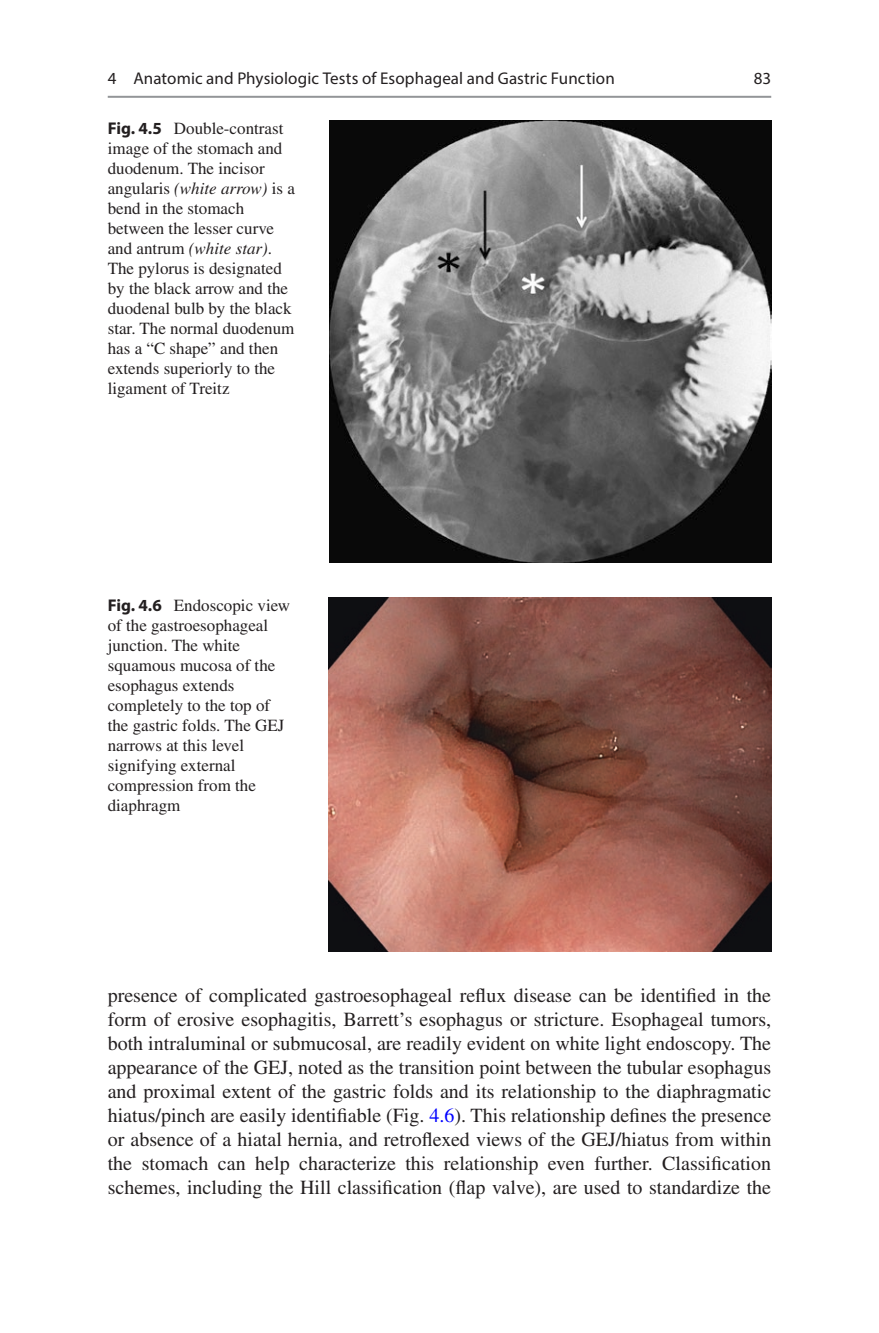
<style>
.page{position:relative;width:879px;height:1333px;background:#fff}
.page>*{position:absolute;margin:0;border:0;box-sizing:border-box;transform-origin:0 0}
.t1{font:20px/24px "Jbpnbn Times LT Std";color:#231f20;text-align:justify}
.t2{font:17px/20px "Jbpnbn Times LT Std";color:#231f20}
.t3{font:17px "Hqbdmf Myriad Pro";letter-spacing:.005em;color:#231f20}
.t4{font:italic 17px "Vgfqrc Times LT Std";color:#231f20}
.s1{font-family:"Rmwgng Myriad Pro";font-weight:700}
.s2{font-family:"Vgfqrc Times LT Std";font-style:italic}
.s3{font-family:"Jbpnbn Times LT Std";font-style:normal}
.s4{color:#00f}
</style>
<div class="page">
<img style="left:329px;top:121px;width:442px;height:442px">
<img style="left:329px;top:598px;width:442px;height:353px">
<hr style="left:108px;top:96px;width:663px;height:2px;background:#939598">
<p class="t3" style="left:108px;top:68px;width:508px">4 Anatomic and Physiologic Tests of Esophageal and Gastric Function</p>
<p class="t2" style="left:108px;top:118px;width:189px"><span class="s1">Fig. 4.5</span> Double-contrast image of the stomach and duodenum. The incisor angularis <span class="s2">(white arrow)</span> is a bend in the stomach between the lesser curve</p>
<p class="t4" style="left:108px;top:238px;width:166px"><span class="s3">and antrum</span> (white star)<span class="s3">.</span></p>
<p class="t2" style="left:108px;top:258px;width:188px">The pylorus is designated by the black arrow and the duodenal bulb by the black star. The normal duodenum has a “C shape” and then extends superiorly to the ligament of Treitz</p>
<p class="t2" style="left:108px;top:595px;width:184px"><span class="s1">Fig. 4.6</span> Endoscopic view of the gastroesophageal junction. The white squamous mucosa of the esophagus extends completely to the top of the gastric folds. The GEJ narrows at this level signifying external compression from the diaphragm</p>
<p class="t3" style="left:754px;top:68px;width:19px">83</p>
<p class="t1" style="left:108px;top:982px;width:665px">presence of complicated gastroesophageal reflux disease can be identified in the form of erosive esophagitis, Barrett’s esophagus or stricture. Esophageal tumors, both intraluminal or submucosal, are readily evident on white light endoscopy. The appearance of the GEJ, noted as the transition point between the tubular esophagus and proximal extent of the gastric folds and its relationship to the diaphragmatic hiatus/pinch are easily identifiable (Fig. <span class="s4">4.6</span>). This relationship defines the presence or absence of a hiatal hernia, and retroflexed views of the GEJ/hiatus from within the stomach can help characterize this relationship even further. Classification schemes, including the Hill classification (flap valve), are used to standardize the</p>
</div>
